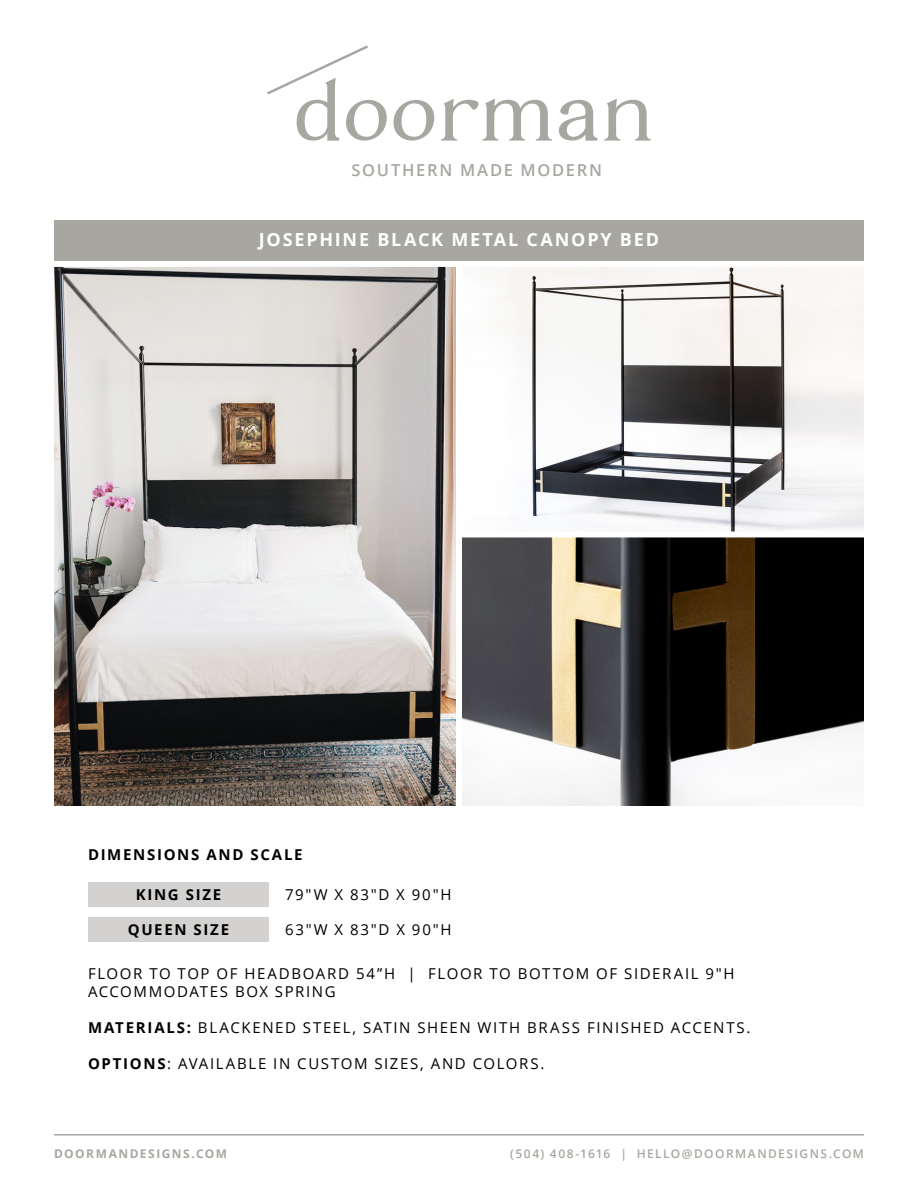
<style>
.page{position:relative;width:918px;height:1188px;background:#fff}
.page>*{position:absolute;margin:0;border:0;box-sizing:border-box;transform-origin:0 0}
.t1{font:700 18px "Open Sans";letter-spacing:.1em;color:#fff}
.t2{font:600 16.5px "Open Sans";letter-spacing:.105em;color:#a8a6a1}
.t3{font:15px/18px "Open Sans";letter-spacing:.11em;color:#000}
.t4{font:700 15px "Open Sans";letter-spacing:.115em;color:#000}
.t5{font:600 12px "Open Sans";letter-spacing:.12em;color:#a8a6a1}
.t6{font:700 12px "Open Sans";letter-spacing:.12em;color:#a8a6a1}
.s1{font-weight:700}
</style>
<div class="page">
<svg style="left:394px;top:100px;width:40px;height:41px"></svg>
<svg style="left:267px;top:45px;width:120px;height:96px"></svg>
<svg style="left:441px;top:99px;width:111px;height:42px"></svg>
<svg style="left:604px;top:99px;width:47px;height:42px"></svg>
<svg style="left:559px;top:100px;width:38px;height:41px"></svg>
<hr style="left:54px;top:1134px;width:810px;height:2px;background:#a8a6a1">
<div style="left:54px;top:221px;width:810px;height:43px;background:#a8a6a1"></div>
<img style="left:54px;top:267px;width:810px;height:538px">
<div style="left:456px;top:264px;width:6px;height:546px;background:#fff"></div>
<div style="left:456px;top:531px;width:414px;height:6px;background:#fff"></div>
<div style="left:54px;top:261px;width:810px;height:6px;background:#fff"></div>
<div style="left:88px;top:882px;width:181px;height:25px;background:#d4d2d0"></div>
<div style="left:88px;top:917px;width:181px;height:25px;background:#d4d2d0"></div>
<p class="t2" style="left:351px;top:159px;width:252px">SOUTHERN MADE MODERN</p>
<p class="t1" style="left:259px;top:226px;width:402px">JOSEPHINE BLACK METAL CANOPY BED</p>
<p class="t4" style="left:88px;top:844px;width:216px">DIMENSIONS AND SCALE</p>
<p class="t4" style="left:136px;top:884px;width:87px">KING SIZE</p>
<p class="t3" style="left:285px;top:885px;width:168px">79″W X 83″D X 90″H</p>
<p class="t4" style="left:128px;top:919px;width:103px">QUEEN SIZE</p>
<p class="t3" style="left:285px;top:920px;width:168px">63″W X 83″D X 90″H</p>
<p class="t3" style="left:88px;top:964px;width:648px">FLOOR TO TOP OF HEADBOARD 54”H | FLOOR TO BOTTOM OF SIDERAIL 9″H<br>ACCOMMODATES BOX SPRING</p>
<p class="t3" style="left:88px;top:1018px;width:664px"><span class="s1">MATERIALS:</span> BLACKENED STEEL, SATIN SHEEN WITH BRASS FINISHED ACCENTS.</p>
<p class="t3" style="left:88px;top:1054px;width:458px"><span class="s1">OPTIONS</span>: AVAILABLE IN CUSTOM SIZES, AND COLORS.</p>
<p class="t6" style="left:54px;top:1145px;width:175px">DOORMANDESIGNS.COM</p>
<p class="t5" style="left:510px;top:1146px;width:355px">(504) 408-1616 | HELLO@DOORMANDESIGNS.COM</p>
</div>
